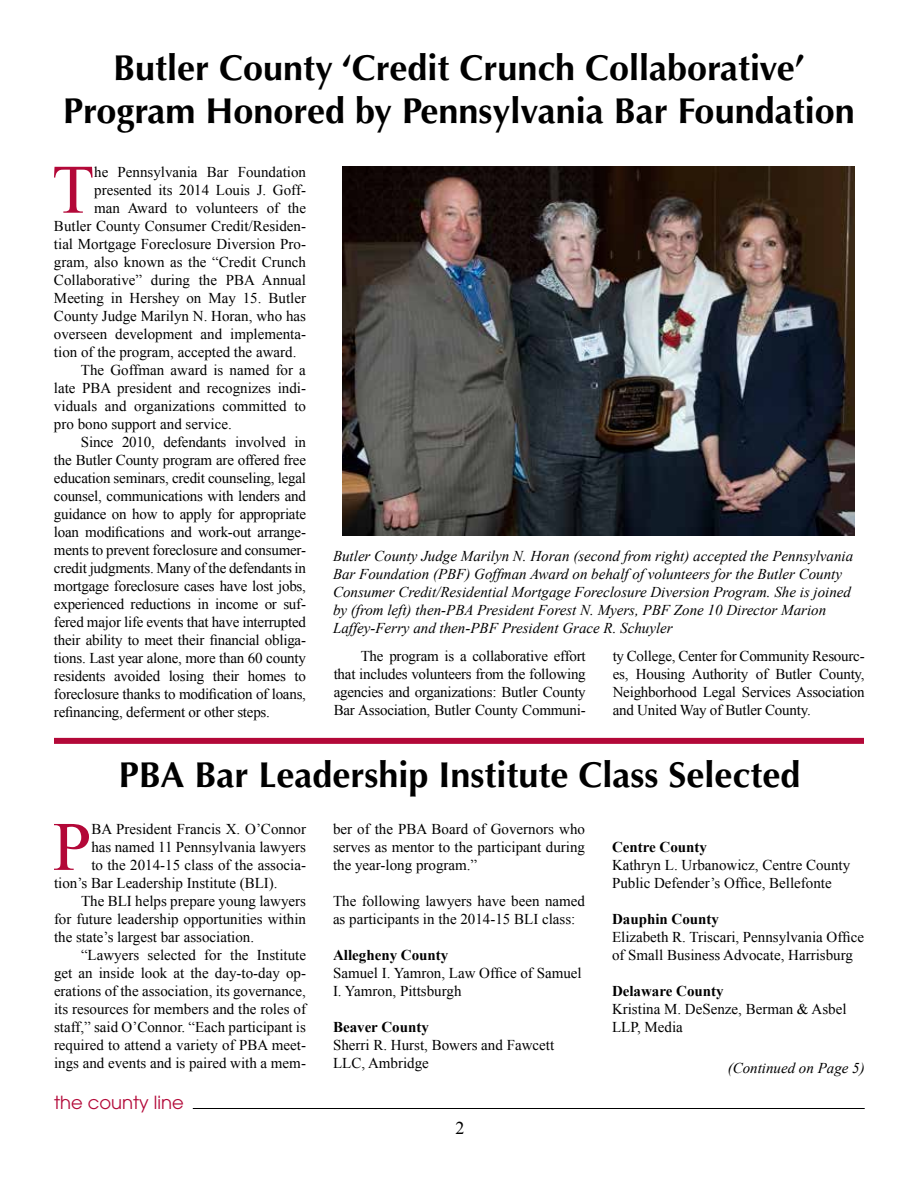
<style>
.page{position:relative;width:918px;height:1188px;background:#fff}
.page>*{position:absolute;margin:0;border:0;box-sizing:border-box;transform-origin:0 0}
.t1{font:69.3px "Times New Roman";color:#b30838}
.t2{font:700 36px/43.2px "Optima";color:#000;text-align:center}
.t3{font:18px "Avant Garde";color:#b30838}
.t4{font:18px "Times New Roman";color:#000}
.t5{font:15px/18px "Times New Roman";color:#000}
.t6{font:italic 15px/18px "Times New Roman";color:#000}
.t7{font:700 15px "Times New Roman";color:#000}
</style>
<div class="page">
<hr style="left:193px;top:1108px;width:672px;height:1px;background:#000">
<img style="left:342px;top:166px;width:513px;height:370px">
<div style="left:54px;top:738px;width:810px;height:6px;background:#b30838"></div>
<h2 class="t2" style="left:63px;top:47px;width:793px">Butler County ‘Credit Crunch Collaborative’<br>Program Honored by Pennsylvania Bar Foundation</h2>
<h1 class="t1" style="left:52px;top:143px;width:44px">T</h1>
<p class="t5" style="left:94px;top:162px;width:213px">he Pennsylvania Bar Foundation</p>
<p class="t5" style="left:94px;top:180px;width:213px">presented its 2014 Louis J. Goff-</p>
<p class="t5" style="left:94px;top:198px;width:213px">man Award to volunteers of the</p>
<p class="t5" style="left:54px;top:216px;width:253px">Butler County Consumer Credit/Residen-</p>
<p class="t5" style="left:54px;top:234px;width:254px">tial Mortgage Foreclosure Diversion Pro-</p>
<p class="t5" style="left:54px;top:252px;width:254px">gram, also known as the “Credit Crunch</p>
<p class="t5" style="left:54px;top:270px;width:254px">Collaborative” during the PBA Annual</p>
<p class="t5" style="left:54px;top:288px;width:254px">Meeting in Hershey on May 15. Butler</p>
<p class="t5" style="left:54px;top:306px;width:254px">County Judge Marilyn N. Horan, who has</p>
<p class="t5" style="left:54px;top:324px;width:253px">overseen development and implementa-</p>
<p class="t5" style="left:54px;top:342px;width:244px">tion of the program, accepted the award.</p>
<p class="t5" style="left:81px;top:360px;width:226px">The Goffman award is named for a</p>
<p class="t5" style="left:54px;top:378px;width:254px">late PBA president and recognizes indi-</p>
<p class="t5" style="left:54px;top:396px;width:254px">viduals and organizations committed to</p>
<p class="t5" style="left:54px;top:414px;width:179px">pro bono support and service.</p>
<p class="t5" style="left:81px;top:432px;width:227px">Since 2010, defendants involved in</p>
<p class="t5" style="left:54px;top:450px;width:253px">the Butler County program are offered free</p>
<p class="t5" style="left:54px;top:468px;width:254px">education seminars, credit counseling, legal</p>
<p class="t5" style="left:54px;top:486px;width:254px">counsel, communications with lenders and</p>
<p class="t5" style="left:54px;top:504px;width:254px">guidance on how to apply for appropriate</p>
<p class="t5" style="left:54px;top:522px;width:254px">loan modifications and work-out arrange-</p>
<p class="t5" style="left:54px;top:540px;width:254px">ments to prevent foreclosure and consumer-</p>
<p class="t5" style="left:54px;top:558px;width:254px">credit judgments. Many of the defendants in</p>
<p class="t5" style="left:54px;top:576px;width:253px">mortgage foreclosure cases have lost jobs,</p>
<p class="t5" style="left:54px;top:594px;width:254px">experienced reductions in income or suf-</p>
<p class="t5" style="left:54px;top:612px;width:254px">fered major life events that have interrupted</p>
<p class="t5" style="left:54px;top:630px;width:254px">their ability to meet their financial obliga-</p>
<p class="t5" style="left:54px;top:648px;width:254px">tions. Last year alone, more than 60 county</p>
<p class="t5" style="left:54px;top:666px;width:254px">residents avoided losing their homes to</p>
<p class="t5" style="left:54px;top:684px;width:254px">foreclosure thanks to modification of loans,</p>
<p class="t5" style="left:54px;top:702px;width:218px">refinancing, deferment or other steps.</p>
<p class="t6" style="left:333px;top:547px;width:522px">Butler County Judge Marilyn N. Horan (second from right) accepted the Pennsylvania Bar Foundation (PBF) Goffman Award on behalf of volunteers for the Butler County Consumer Credit/Residential Mortgage Foreclosure Diversion Program. She is joined by (from left) then-PBA President Forest N. Myers, PBF Zone 10 Director Marion Laffey-Ferry and then-PBF President Grace R. Schuyler</p>
<p class="t5" style="left:334px;top:647px;width:254px;text-align:justify;text-indent:27px">The program is a collaborative effort that includes volunteers from the following agencies and organizations: Butler County Bar Association, Butler County Communi-</p>
<p class="t5" style="left:613px;top:647px;width:254px;text-align:justify">ty College, Center for Community Resourc&shy;es, Housing Authority of Butler County, Neighborhood Legal Services Association and United Way of Butler County.</p>
<h2 class="t2" style="left:119px;top:754px;width:683px">PBA Bar Leadership Institute Class Selected</h2>
<h1 class="t1" style="left:53px;top:800px;width:40px">P</h1>
<p class="t5" style="left:91px;top:820px;width:216px">BA President Francis X. O’Connor</p>
<p class="t5" style="left:91px;top:838px;width:216px">has named 11 Pennsylvania lawyers</p>
<p class="t5" style="left:91px;top:856px;width:216px">to the 2014-15 class of the associa-</p>
<p class="t5" style="left:54px;top:874px;width:225px">tion’s Bar Leadership Institute (BLI).</p>
<p class="t5" style="left:81px;top:892px;width:227px">The BLI helps prepare young lawyers</p>
<p class="t5" style="left:54px;top:910px;width:254px">for future leadership opportunities within</p>
<p class="t5" style="left:54px;top:928px;width:202px">the state’s largest bar association.</p>
<p class="t5" style="left:81px;top:946px;width:227px">“Lawyers selected for the Institute</p>
<p class="t5" style="left:54px;top:964px;width:253px">get an inside look at the day-to-day op-</p>
<p class="t5" style="left:54px;top:982px;width:254px">erations of the association, its governance,</p>
<p class="t5" style="left:54px;top:1000px;width:254px">its resources for members and the roles of</p>
<p class="t5" style="left:54px;top:1018px;width:253px">staff,” said O’Connor. “Each participant is</p>
<p class="t5" style="left:54px;top:1036px;width:253px">required to attend a variety of PBA meet-</p>
<p class="t5" style="left:54px;top:1054px;width:253px">ings and events and is paired with a mem-</p>
<p class="t3" style="left:54px;top:1092px;width:131px">the county line</p>
<p class="t5" style="left:333px;top:820px;width:254px;text-align:justify">ber of the PBA Board of Governors who serves as mentor to the participant during the year-long program.”</p>
<p class="t5" style="left:333px;top:892px;width:254px">The following lawyers have been named as participants in the 2014-15 BLI class:</p>
<p class="t7" style="left:333px;top:945px;width:117px">Allegheny County</p>
<p class="t5" style="left:333px;top:964px;width:250px">Samuel I. Yamron, Law Office of Samuel<br>I. Yamron, Pittsburgh</p>
<p class="t7" style="left:333px;top:1017px;width:97px">Beaver County</p>
<p class="t5" style="left:333px;top:1036px;width:223px">Sherri R. Hurst, Bowers and Fawcett<br>LLC, Ambridge</p>
<p class="t4" style="left:456px;top:1116px;width:10px">2</p>
<p class="t7" style="left:612px;top:837px;width:97px">Centre County</p>
<p class="t5" style="left:612px;top:856px;width:240px">Kathryn L. Urbanowicz, Centre County<br>Public Defender’s Office, Bellefonte</p>
<p class="t7" style="left:612px;top:909px;width:109px">Dauphin County</p>
<p class="t5" style="left:612px;top:928px;width:254px">Elizabeth R. Triscari, Pennsylvania Office of Small Business Advocate, Harrisburg</p>
<p class="t7" style="left:612px;top:981px;width:113px">Delaware County</p>
<p class="t5" style="left:612px;top:1000px;width:236px">Kristina M. DeSenze, Berman &amp; Asbel<br>LLP, Media</p>
<p class="t6" style="left:728px;top:1059px;width:139px">(Continued on Page 5)</p>
</div>
